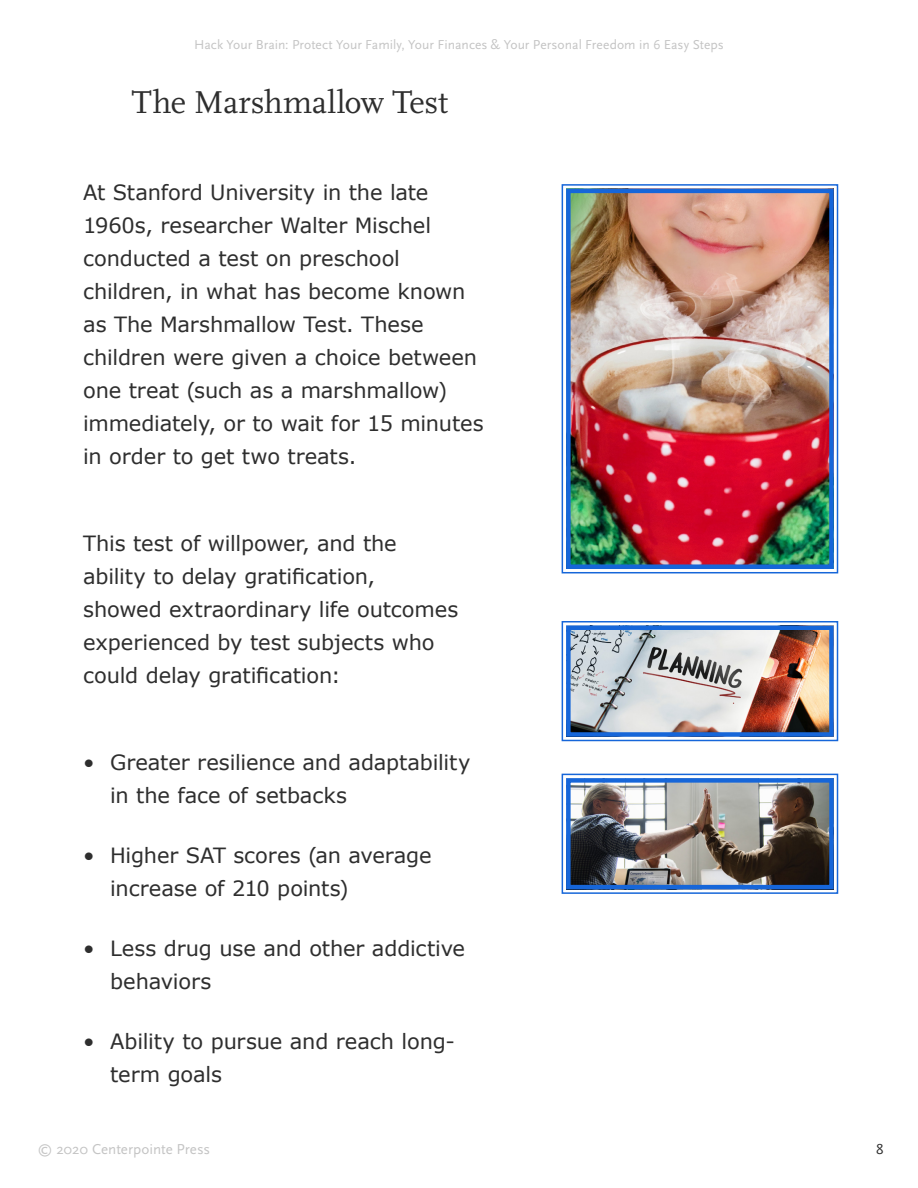
<style>
.page{position:relative;width:918px;height:1188px;background:#fff}
.page>*{position:absolute;margin:0;border:0;box-sizing:border-box;transform-origin:0 0}
.Body{font:33px "Scala Pro";letter-spacing:-.01em;color:#2e2e2e}
.Body-2{font:21px/33px "Verdana";letter-spacing:-.005em;color:#2e2e2e}
.t1{font:15px "Scala Sans Pro";color:#c4c4c4}
.t2{font:15px "Scala Sans Pro";color:#2e2e2e}
.t3{font:13.5px "Scala Sans Pro";color:#c4c4c4}
</style>
<div class="page">
<img style="left:561px;top:184px;width:278px;height:390px">
<div style="left:566px;top:189px;width:268px;height:380px;border:4px solid #1666d9"></div>
<img style="left:561px;top:773px;width:278px;height:121px">
<div style="left:566px;top:778px;width:268px;height:111px;border:4px solid #1666d9"></div>
<img style="left:561px;top:621px;width:278px;height:121px">
<div style="left:566px;top:626px;width:268px;height:111px;border:4px solid #1666d9"></div>
<p class="t3" style="left:194px;top:37px;width:531px">Hack Your Brain: Protect Your Family, Your Finances &amp; Your Personal Freedom in 6 Easy Steps</p>
<p class="Body" style="left:132px;top:83px;width:318px">The Marshmallow Test</p>
<p class="Body-2" style="left:83px;top:175px;width:402px">At Stanford University in the late<br>1960s, researcher Walter Mischel conducted a test on preschool children, in what has become known as The Marshmallow Test. These children were given a choice between one treat (such as a marshmallow) immediately, or to wait for 15 minutes in order to get two treats.</p>
<p class="Body-2" style="left:83px;top:526px;width:377px">This test of willpower, and the ability to delay gratification, showed extraordinary life outcomes experienced by test subjects who could delay gratification:</p>
<p class="Body-2" style="left:110px;top:745px;width:362px;text-indent:-27px">• Greater resilience and adaptability in the face of setbacks</p>
<p class="Body-2" style="left:110px;top:838px;width:323px;text-indent:-27px">• Higher SAT scores (an average increase of 210 points)</p>
<p class="Body-2" style="left:110px;top:931px;width:357px;text-indent:-27px">• Less drug use and other addictive behaviors</p>
<p class="Body-2" style="left:110px;top:1024px;width:346px;text-indent:-27px">• Ability to pursue and reach long&shy;term goals</p>
<p class="t1" style="left:38px;top:1140px;width:174px">© 2020 Centerpointe Press</p>
<p class="t2" style="left:876px;top:1140px;width:9px">8</p>
</div>
